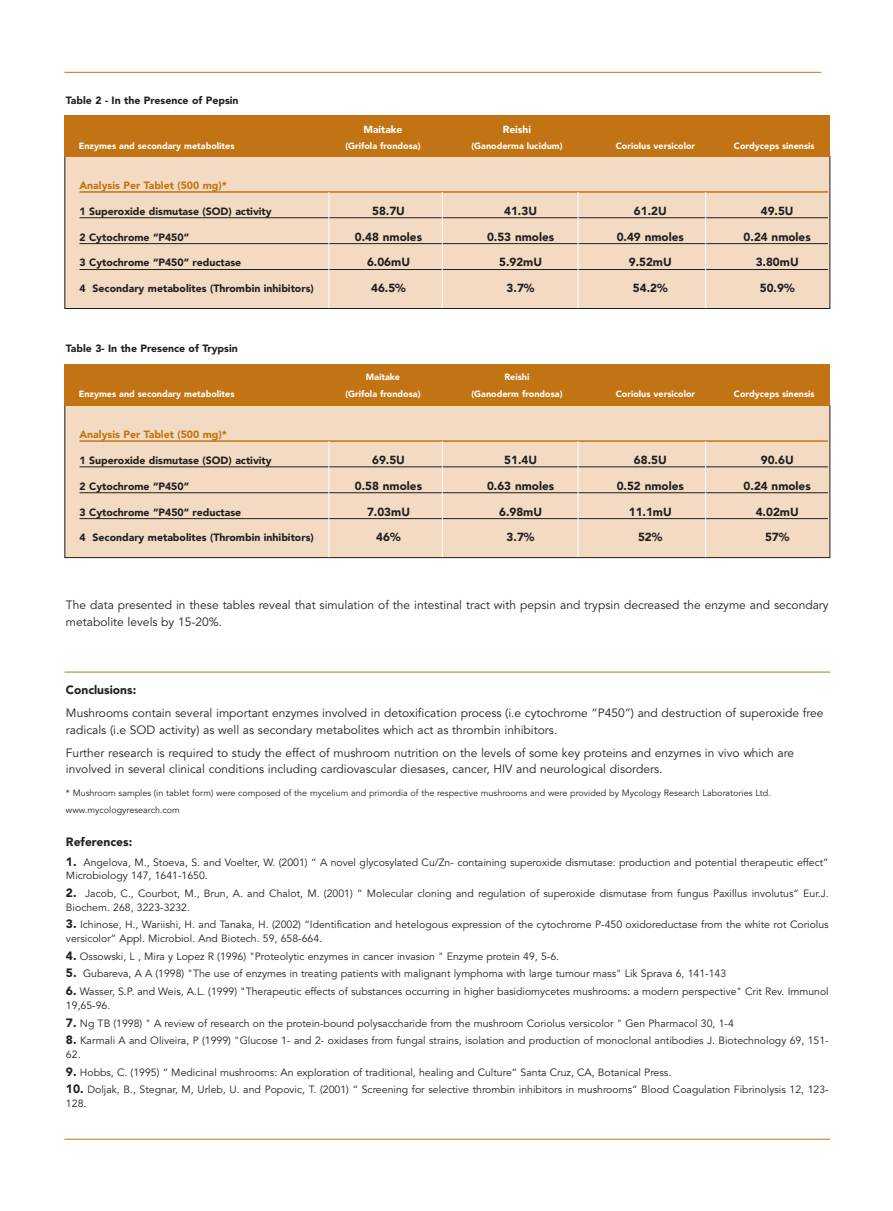
<style>
.page{position:relative;width:893px;height:1211px;background:#fff}
.page>*{position:absolute;margin:0;border:0;box-sizing:border-box;transform-origin:0 0}
.t1{font:12px/16.5px "Avenir";color:#231f20}
.t2{font:900 12px "Avenir";color:#231f20}
.t3{font:900 11.7px "Avenir";color:#231f20}
.t4{font:10.5px/13.5px "Avenir";color:#231f20}
.t5{font:900 10.5px "Avenir";color:#231f20}
.t6{font:900 10.5px "Avenir";color:#c27414}
.t7{font:900 10.2px "Avenir";color:#fff}
.t8{font:900 9px "Avenir";color:#fff}
.t9{font:9px/16.5px "Avenir";color:#231f20}
.s1{font-weight:900;font-size:12px}
</style>
<div class="page">
<hr style="left:64px;top:72px;width:757px;height:1px;background:#c27414">
<hr style="left:64px;top:1139px;width:766px;height:1px;background:#c27414">
<div style="left:65px;top:156px;width:764px;height:152px;background:#f2dbc2"></div>
<hr style="left:79px;top:191px;width:749px;height:2px;background:#c27414">
<hr style="left:79px;top:217px;width:749px;height:1px;background:#231f20">
<hr style="left:79px;top:243px;width:749px;height:1px;background:#231f20">
<hr style="left:79px;top:269px;width:749px;height:1px;background:#231f20">
<div style="left:64px;top:156px;width:766px;height:153px;border:1px solid #231f20"></div>
<div style="left:64px;top:115px;width:766px;height:41px;background:#c27414"></div>
<hr style="left:328px;top:192px;width:1px;height:116px;background:#fff">
<hr style="left:442px;top:192px;width:1px;height:116px;background:#fff">
<hr style="left:577px;top:192px;width:1px;height:116px;background:#fff">
<hr style="left:705px;top:192px;width:1px;height:116px;background:#fff">
<div style="left:65px;top:405px;width:764px;height:152px;background:#f2dbc2"></div>
<hr style="left:79px;top:440px;width:749px;height:2px;background:#c27414">
<hr style="left:79px;top:466px;width:749px;height:1px;background:#231f20">
<hr style="left:79px;top:492px;width:749px;height:1px;background:#231f20">
<hr style="left:79px;top:518px;width:749px;height:1px;background:#231f20">
<div style="left:64px;top:405px;width:766px;height:153px;border:1px solid #231f20"></div>
<div style="left:64px;top:364px;width:766px;height:41px;background:#c27414"></div>
<hr style="left:328px;top:441px;width:1px;height:116px;background:#fff">
<hr style="left:442px;top:441px;width:1px;height:116px;background:#fff">
<hr style="left:577px;top:441px;width:1px;height:116px;background:#fff">
<hr style="left:705px;top:441px;width:1px;height:116px;background:#fff">
<hr style="left:64px;top:671px;width:766px;height:1px;background:#c27414">
<p class="t5" style="left:66px;top:96px;width:174px">Table 2 - In the Presence of Pepsin</p>
<p class="t7" style="left:363px;top:125px;width:40px">Maitake</p>
<p class="t7" style="left:502px;top:125px;width:30px">Reishi</p>
<p class="t8" style="left:79px;top:142px;width:157px">Enzymes and secondary metabolites</p>
<p class="t8" style="left:345px;top:142px;width:77px">(Grifola frondosa)</p>
<p class="t8" style="left:471px;top:142px;width:93px">(Ganoderma lucidum)</p>
<p class="t8" style="left:615px;top:142px;width:81px">Coriolus versicolor</p>
<p class="t8" style="left:734px;top:142px;width:82px">Cordyceps sinensis</p>
<p class="t6" style="left:79px;top:181px;width:149px">Analysis Per Tablet (500 mg)*</p>
<p class="t5" style="left:79px;top:207px;width:194px">1 Superoxide dismutase (SOD) activity</p>
<p class="t3" style="left:372px;top:206px;width:34px">58.7U</p>
<p class="t3" style="left:504px;top:206px;width:34px">41.3U</p>
<p class="t3" style="left:633px;top:206px;width:34px">61.2U</p>
<p class="t3" style="left:760px;top:206px;width:34px">49.5U</p>
<p class="t5" style="left:79px;top:233px;width:111px">2 Cytochrome “P450”</p>
<p class="t3" style="left:355px;top:232px;width:69px">0.48 nmoles</p>
<p class="t3" style="left:487px;top:232px;width:69px">0.53 nmoles</p>
<p class="t3" style="left:616px;top:232px;width:69px">0.49 nmoles</p>
<p class="t3" style="left:743px;top:232px;width:69px">0.24 nmoles</p>
<p class="t5" style="left:79px;top:258px;width:163px">3 Cytochrome “P450” reductase</p>
<p class="t3" style="left:367px;top:258px;width:44px">6.06mU</p>
<p class="t3" style="left:499px;top:258px;width:44px">5.92mU</p>
<p class="t3" style="left:628px;top:258px;width:44px">9.52mU</p>
<p class="t3" style="left:755px;top:258px;width:44px">3.80mU</p>
<p class="t5" style="left:79px;top:284px;width:236px">4 Secondary metabolites (Thrombin inhibitors)</p>
<p class="t3" style="left:371px;top:283px;width:36px">46.5%</p>
<p class="t3" style="left:506px;top:283px;width:29px">3.7%</p>
<p class="t3" style="left:633px;top:283px;width:36px">54.2%</p>
<p class="t3" style="left:759px;top:283px;width:36px">50.9%</p>
<p class="t5" style="left:66px;top:344px;width:173px">Table 3- In the Presence of Trypsin</p>
<p class="t8" style="left:366px;top:373px;width:36px">Maitake</p>
<p class="t8" style="left:504px;top:373px;width:27px">Reishi</p>
<p class="t8" style="left:79px;top:390px;width:157px">Enzymes and secondary metabolites</p>
<p class="t8" style="left:345px;top:390px;width:77px">(Grifola frondosa)</p>
<p class="t8" style="left:471px;top:390px;width:93px">(Ganoderm frondosa)</p>
<p class="t8" style="left:615px;top:390px;width:81px">Coriolus versicolor</p>
<p class="t8" style="left:734px;top:390px;width:82px">Cordyceps sinensis</p>
<p class="t6" style="left:79px;top:430px;width:149px">Analysis Per Tablet (500 mg)*</p>
<p class="t5" style="left:79px;top:456px;width:194px">1 Superoxide dismutase (SOD) activity</p>
<p class="t3" style="left:372px;top:455px;width:34px">69.5U</p>
<p class="t3" style="left:504px;top:455px;width:34px">51.4U</p>
<p class="t3" style="left:633px;top:455px;width:34px">68.5U</p>
<p class="t3" style="left:760px;top:455px;width:34px">90.6U</p>
<p class="t5" style="left:79px;top:482px;width:111px">2 Cytochrome “P450”</p>
<p class="t3" style="left:355px;top:481px;width:69px">0.58 nmoles</p>
<p class="t3" style="left:487px;top:481px;width:69px">0.63 nmoles</p>
<p class="t3" style="left:616px;top:481px;width:69px">0.52 nmoles</p>
<p class="t3" style="left:743px;top:481px;width:69px">0.24 nmoles</p>
<p class="t5" style="left:79px;top:507px;width:163px">3 Cytochrome “P450” reductase</p>
<p class="t3" style="left:367px;top:507px;width:44px">7.03mU</p>
<p class="t3" style="left:499px;top:507px;width:44px">6.98mU</p>
<p class="t3" style="left:628px;top:507px;width:44px">11.1mU</p>
<p class="t3" style="left:755px;top:507px;width:44px">4.02mU</p>
<p class="t5" style="left:79px;top:533px;width:236px">4 Secondary metabolites (Thrombin inhibitors)</p>
<p class="t3" style="left:376px;top:532px;width:26px">46%</p>
<p class="t3" style="left:506px;top:532px;width:29px">3.7%</p>
<p class="t3" style="left:638px;top:532px;width:26px">52%</p>
<p class="t3" style="left:765px;top:532px;width:26px">57%</p>
<p class="t1" style="left:66px;top:598px;width:764px">The data presented in these tables reveal that simulation of the intestinal tract with pepsin and trypsin decreased the enzyme and secondary metabolite levels by 15-20%.</p>
<p class="t2" style="left:66px;top:685px;width:72px">Conclusions:</p>
<p class="t1" style="left:66px;top:706px;width:759px">Mushrooms contain several important enzymes involved in detoxification process (i.e cytochrome “P450”) and destruction of superoxide free radicals (i.e SOD activity) as well as secondary metabolites which act as thrombin inhibitors.</p>
<p class="t1" style="left:66px;top:745px;width:729px">Further research is required to study the effect of mushroom nutrition on the levels of some key proteins and enzymes in vivo which are involved in several clinical conditions including cardiovascular diesases, cancer, HIV and neurological disorders.</p>
<p class="t9" style="left:66px;top:785px;width:706px">* Mushroom samples (in tablet form) were composed of the mycelium and primordia of the respective mushrooms and were provided by Mycology Research Laboratories Ltd. www.mycologyresearch.com</p>
<p class="t2" style="left:66px;top:837px;width:68px">References:</p>
<p class="t4" style="left:66px;top:856px;width:764px"><span class="s1">1.</span> Angelova, M., Stoeva, S. and Voelter, W. (2001) “ A novel glycosylated Cu/Zn- containing superoxide dismutase: production and potential therapeutic effect”<br>Microbiology 147, 1641-1650.</p>
<p class="t4" style="left:66px;top:888px;width:764px"><span class="s1">2.</span> Jacob, C., Courbot, M., Brun, A. and Chalot, M. (2001) “ Molecular cloning and regulation of superoxide dismutase from fungus Paxillus involutus” Eur.J.<br>Biochem. 268, 3223-3232.</p>
<p class="t4" style="left:66px;top:919px;width:764px"><span class="s1">3.</span> Ichinose, H., Wariishi, H. and Tanaka, H. (2002) “Identification and hetelogous expression of the cytochrome P-450 oxidoreductase from the white rot Coriolus versicolor” Appl. Microbiol. And Biotech. 59, 658-664.</p>
<p class="t4" style="left:66px;top:950px;width:494px"><span class="s1">4.</span> Ossowski, L , Mira y Lopez R (1996) "Proteolytic enzymes in cancer invasion " Enzyme protein 49, 5-6.</p>
<p class="t4" style="left:66px;top:968px;width:661px"><span class="s1">5.</span> Gubareva, A A (1998) "The use of enzymes in treating patients with malignant lymphoma with large tumour mass" Lik Sprava 6, 141-143</p>
<p class="t4" style="left:66px;top:986px;width:764px"><span class="s1">6.</span> Wasser, S.P. and Weis, A.L. (1999) "Therapeutic effects of substances occurring in higher basidiomycetes mushrooms: a modern perspective" Crit Rev. Immunol<br>19,65-96.</p>
<p class="t4" style="left:66px;top:1017px;width:669px"><span class="s1">7.</span> Ng TB (1998) " A review of research on the protein-bound polysaccharide from the mushroom Coriolus versicolor " Gen Pharmacol 30, 1-4</p>
<p class="t4" style="left:66px;top:1035px;width:764px"><span class="s1">8.</span> Karmali A and Oliveira, P (1999) "Glucose 1- and 2- oxidases from fungal strains, isolation and production of monoclonal antibodies J. Biotechnology 69, 151-<br>62.</p>
<p class="t4" style="left:66px;top:1066px;width:607px"><span class="s1">9.</span> Hobbs, C. (1995) “ Medicinal mushrooms: An exploration of traditional, healing and Culture” Santa Cruz, CA, Botanical Press.</p>
<p class="t4" style="left:66px;top:1084px;width:764px"><span class="s1">10.</span> Doljak, B., Stegnar, M, Urleb, U. and Popovic, T. (2001) “ Screening for selective thrombin inhibitors in mushrooms” Blood Coagulation Fibrinolysis 12, 123-<br>128.</p>
</div>
